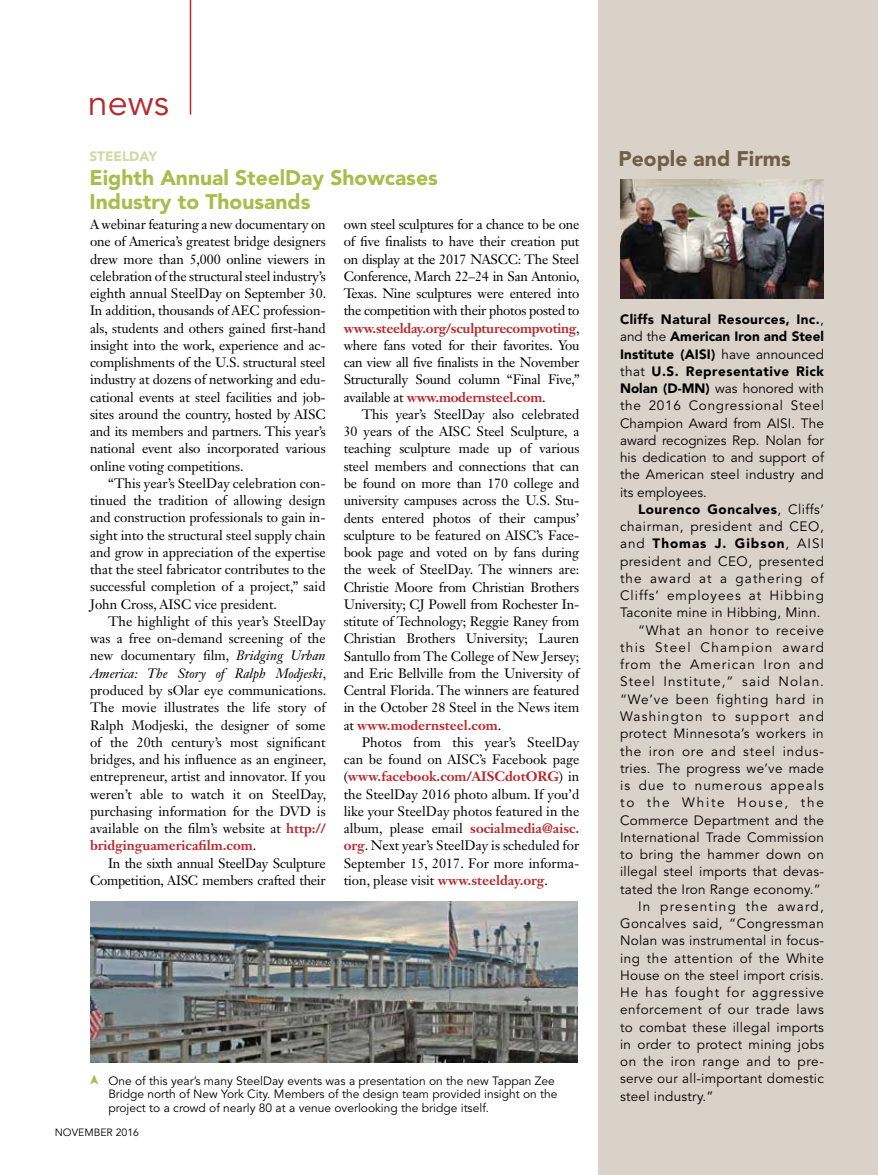
<style>
.page{position:relative;width:878px;height:1175px;background:#fff}
.page>*{position:absolute;margin:0;border:0;box-sizing:border-box;transform-origin:0 0}
.t1{font:36px "Avenir LT Std";color:#b8292f}
.t2{font:900 21px/24px "Avenir LT Std";color:#a6be4b}
.t3{font:900 21px "Avenir LT Std";color:#6e5f45}
.t4{font:13.5px/17.2px "Janson Text LT Std";letter-spacing:-.01em;color:#000;text-align:justify}
.t5{font:13.5px/17.2px "Avenir LT Std";letter-spacing:.04em;color:#000;text-align:justify}
.t6{font:13.5px "Avenir LT Std";letter-spacing:.02em;color:#000}
.t7{font:13.5px "Avenir LT Std";letter-spacing:.08em;color:#000}
.t8{font:13.5px "Avenir LT Std";letter-spacing:.065em;color:#000}
.t9{font:13.5px "Avenir LT Std";letter-spacing:.06em;color:#000}
.t10{font:900 13.5px "Avenir LT Std";letter-spacing:.04em;color:#000}
.t11{font:13.5px "Avenir LT Std";letter-spacing:.075em;color:#000}
.t12{font:900 13.5px "Avenir LT Std";letter-spacing:.075em;color:#000}
.t13{font:13.5px "Avenir LT Std";letter-spacing:.1em;color:#000}
.t14{font:13.5px "Avenir LT Std";letter-spacing:.09em;color:#000}
.t15{font:13.5px "Avenir LT Std";letter-spacing:.095em;color:#000}
.t16{font:13.5px "Avenir LT Std";letter-spacing:.13em;color:#000}
.t17{font:900 13.5px "Avenir LT Std";color:#d0daa0}
.t18{font:12px/13.5px "Avenir LT Std";color:#000}
.t19{font:10.5px "Avenir LT Std";color:#000}
.s1{font-style:italic}
.s2{font-weight:700;color:#b8292f}
.s3{font-weight:900}
.s4{font-weight:400}
</style>
<div class="page">
<hr style="left:190px;top:0;width:1px;height:115px;background:#b8292f">
<div style="left:598px;top:0;width:280px;height:1174px;background:#dad2c9"></div>
<img style="left:90px;top:901px;width:488px;height:161px">
<img style="left:620px;top:180px;width:204px;height:118px">
<h1 class="t1" style="left:88px;top:81px;width:83px">news</h1>
<p class="t17" style="left:90px;top:148px;width:69px">STEELDAY</p>
<h2 class="t2" style="left:90px;top:165px;width:350px">Eighth Annual SteelDay Showcases<br>Industry to Thousands</h2>
<p class="t4" style="left:90px;top:215px;width:237px">A webinar featuring a new documentary on one of America’s greatest bridge designers drew more than 5,000 online viewers in celebration of the structural steel industry’s eighth annual SteelDay on September 30.<br>In addition, thousands of AEC profession&shy;als, students and others gained first-hand insight into the work, experience and ac&shy;complishments of the U.S. structural steel industry at dozens of networking and edu&shy;cational events at steel facilities and job&shy;sites around the country, hosted by AISC and its members and partners. This year’s national event also incorporated various online voting competitions.</p>
<p class="t4" style="left:90px;top:474px;width:237px;text-indent:18px">“This year’s SteelDay celebration con&shy;tinued the tradition of allowing design and construction professionals to gain in&shy;sight into the structural steel supply chain and grow in appreciation of the expertise that the steel fabricator contributes to the successful completion of a project,” said John Cross, AISC vice president.</p>
<p class="t4" style="left:90px;top:612px;width:238px;text-indent:18px">The highlight of this year’s SteelDay was a free on-demand screening of the new documentary film, <span class="s1">Bridging Urban America: The Story of Ralph Modjeski</span>, produced by sOlar eye communications.<br>The movie illustrates the life story of Ralph Modjeski, the designer of some of the 20th century’s most significant bridges, and his influence as an engineer, entrepreneur, artist and innovator. If you weren’t able to watch it on SteelDay, purchasing information for the DVD is available on the film’s website at <span class="s2">http:// bridginguamericafilm.com</span>.</p>
<p class="t4" style="left:90px;top:854px;width:237px;text-align:right">In the sixth annual SteelDay Sculpture<br>Competition, AISC members crafted their</p>
<p class="t4" style="left:344px;top:216px;width:237px">own steel sculptures for a chance to be one of five finalists to have their creation put on display at the 2017 NASCC: The Steel Conference, March 22–24 in San Antonio, Texas. Nine sculptures were entered into the competition with their photos posted to <span class="s2">www.steelday.org/sculpturecompvoting</span>, where fans voted for their favorites. You can view all five finalists in the November Structurally Sound column “Final Five,” available at <span class="s2">www.modernsteel.com</span>.</p>
<p class="t4" style="left:344px;top:405px;width:237px;text-indent:18px">This year’s SteelDay also celebrated 30 years of the AISC Steel Sculpture, a teaching sculpture made up of various steel members and connections that can be found on more than 170 college and university campuses across the U.S. Stu&shy;dents entered photos of their campus’ sculpture to be featured on AISC’s Face&shy;book page and voted on by fans during the week of SteelDay. The winners are:<br>Christie Moore from Christian Brothers University; CJ Powell from Rochester In&shy;stitute of Technology; Reggie Raney from Christian Brothers University; Lauren Santullo from The College of New Jersey; and Eric Bellville from the University of Central Florida. The winners are featured in the October 28 Steel in the News item at <span class="s2">www.modernsteel.com</span>.</p>
<p class="t4" style="left:344px;top:733px;width:237px;text-indent:18px">Photos from this year’s SteelDay can be found on AISC’s Facebook page (<span class="s2">www.facebook.com/AISCdotORG</span>) in the SteelDay 2016 photo album. If you’d like your SteelDay photos featured in the album, please email <span class="s2">socialmedia@aisc. org</span>. Next year’s SteelDay is scheduled for September 15, 2017. For more informa&shy;tion, please visit <span class="s2">www.steelday.org</span>.</p>
<p class="t18" style="left:108px;top:1074px;width:450px">One of this year’s many SteelDay events was a presentation on the new Tappan Zee<br>Bridge north of New York City. Members of the design team provided insight on the project to a crowd of nearly 80 at a venue overlooking the bridge itself.</p>
<p class="t19" style="left:55px;top:1126px;width:86px">NOVEMBER 2016</p>
<h2 class="t3" style="left:618px;top:146px;width:174px">People and Firms</h2>
<p class="t5" style="left:620px;top:311px;width:205px"><span class="s3">Cliffs Natural Resources, Inc.</span>, and the <span class="s3">American Iron and Steel Institute (AISI)</span> have announced that <span class="s3">U.S. Representative Rick Nolan (D-MN)</span> was honored with the 2016 Congressional Steel Champion Award from AISI. The award recognizes Rep. Nolan for his dedication to and support of the American steel industry and its employees.</p>
<p class="t10" style="left:638px;top:501px;width:187px">Lourenco Goncalves<span class="s4">, Cliffs’</span></p>
<p class="t5" style="left:620px;top:518px;width:205px">chairman, president and CEO,</p>
<p class="t12" style="left:620px;top:535px;width:205px"><span class="s4">and</span> Thomas J. Gibson<span class="s4">, AISI</span></p>
<p class="t5" style="left:620px;top:553px;width:205px">president and CEO, presented</p>
<p class="t7" style="left:620px;top:570px;width:205px">the award at a gathering of</p>
<p class="t11" style="left:620px;top:587px;width:205px">Cliffs’ employees at Hibbing</p>
<p class="t6" style="left:620px;top:605px;width:202px">Taconite mine in Hibbing, Minn.</p>
<p class="t9" style="left:638px;top:622px;width:187px">“What an honor to receive</p>
<p class="t13" style="left:620px;top:639px;width:205px">this Steel Champion award</p>
<p class="t7" style="left:620px;top:656px;width:205px">from the American Iron and</p>
<p class="t7" style="left:620px;top:674px;width:205px">Steel Institute,” said Nolan.</p>
<p class="t9" style="left:620px;top:691px;width:205px">“We’ve been fighting hard in</p>
<p class="t14" style="left:620px;top:708px;width:205px">Washington to support and</p>
<p class="t5" style="left:620px;top:725px;width:205px">protect Minnesota’s workers in</p>
<p class="t8" style="left:620px;top:743px;width:205px">the iron ore and steel indus-</p>
<p class="t6" style="left:620px;top:760px;width:205px">tries. The progress we’ve made</p>
<p class="t7" style="left:620px;top:777px;width:205px">is due to numerous appeals</p>
<p class="t16" style="left:620px;top:795px;width:205px">to the White House, the</p>
<p class="t6" style="left:620px;top:812px;width:205px">Commerce Department and the</p>
<p class="t5" style="left:620px;top:829px;width:205px">International Trade Commission</p>
<p class="t5" style="left:620px;top:846px;width:205px">to bring the hammer down on</p>
<p class="t6" style="left:620px;top:864px;width:205px">illegal steel imports that devas-</p>
<p class="t6" style="left:620px;top:881px;width:202px">tated the Iron Range economy.”</p>
<p class="t15" style="left:638px;top:898px;width:187px">In presenting the award,</p>
<p class="t5" style="left:620px;top:915px;width:205px">Goncalves said, “Congressman</p>
<p class="t6" style="left:620px;top:933px;width:205px">Nolan was instrumental in focus-</p>
<p class="t5" style="left:620px;top:949px;width:205px">ing the attention of the White</p>
<p class="t6" style="left:620px;top:967px;width:205px">House on the steel import crisis.</p>
<p class="t8" style="left:620px;top:984px;width:205px">He has fought for aggressive</p>
<p class="t5" style="left:620px;top:1001px;width:205px">enforcement of our trade laws</p>
<p class="t6" style="left:620px;top:1019px;width:205px">to combat these illegal imports</p>
<p class="t5" style="left:620px;top:1036px;width:205px">in order to protect mining jobs</p>
<p class="t5" style="left:620px;top:1053px;width:205px">on the iron range and to pre-</p>
<p class="t6" style="left:620px;top:1071px;width:205px">serve our all-important domestic</p>
<p class="t6" style="left:620px;top:1088px;width:95px">steel industry.”</p>
</div>
